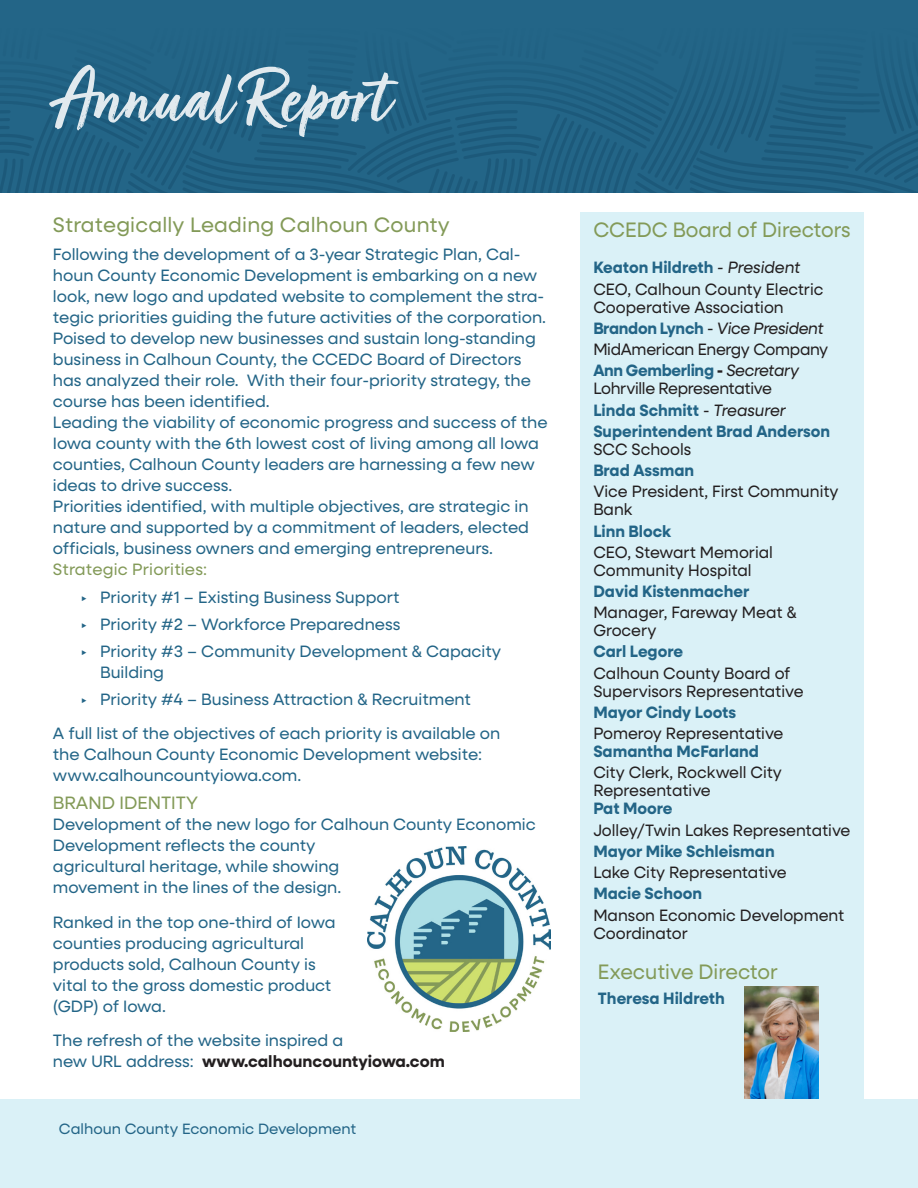
<style>
.page{position:relative;width:918px;height:1188px;background:#fff}
.page>*{position:absolute;margin:0;border:0;box-sizing:border-box;transform-origin:0 0}
.t1{font:83.85px "Turbinado Bold Pro";color:#fff}
.Subheading{font:21px "Neulis Sans";color:#839a58}
.t2{font:18px "Neulis Sans";color:#839a58}
.Paragraph{font:16.5px/21px "Neulis Sans";color:#236587}
.t3{font:16.5px/18px "Neulis Sans";color:#231f20}
.t4{font:700 16.5px/18px "Neulis Sans";color:#236587}
.t5{font:16.5px/18px "Neulis Sans";letter-spacing:-.02em;color:#231f20}
.t6{font:italic 16.5px "Neulis Sans";letter-spacing:-.02em;color:#231f20}
.Subheading-2{font:16.5px "Neulis Sans";letter-spacing:.01em;color:#839a58}
.t7{font:15px "Neulis Sans";color:#236587}
.s1{font-family:"Source Sans 3"}
.s2{font-weight:700;color:#231f20}
.s3{font-weight:400;font-style:italic;color:#231f20}
.s4{font-weight:700;font-style:normal;color:#236587}
.s5{font-style:normal}
.s6{font-weight:700;color:#236587}
.s7{font-weight:700}
.s8{font-style:italic}
.s9{font-weight:400;color:#231f20}
</style>
<div class="page">
<div style="left:580px;top:212px;width:284px;height:887px;background:#daf1f7"></div>
<div style="left:0;top:1099px;width:918px;height:89px;background:#daf1f7"></div>
<div style="left:0;top:0;width:918px;height:192px;background:#236587"></div>
<img style="left:368px;top:847px;width:182px;height:184px">
<img style="left:745px;top:987px;width:74px;height:111px">
<h1 class="t1" style="left:53px;top:53px;width:337px">Annual Report</h1>
<p class="Subheading" style="left:53px;top:210px;width:398px">Strategically Leading Calhoun County</p>
<p class="Paragraph" style="left:53px;top:243px;width:495px">Following the development of a 3-year Strategic Plan, Cal&shy;houn County Economic Development is embarking on a new look, new logo and updated website to complement the stra&shy;tegic priorities guiding the future activities of the corporation.</p>
<p class="Paragraph" style="left:53px;top:327px;width:485px">Poised to develop new businesses and sustain long-standing business in Calhoun County, the CCEDC Board of Directors has analyzed their role. With their four-priority strategy, the course has been identified.</p>
<p class="Paragraph" style="left:53px;top:411px;width:496px">Leading the viability of economic progress and success of the Iowa county with the 6th lowest cost of living among all Iowa counties, Calhoun County leaders are harnessing a few new ideas to drive success.</p>
<p class="Paragraph" style="left:53px;top:495px;width:478px;text-align:justify">Priorities identified, with multiple objectives, are strategic in nature and supported by a commitment of leaders, elected officials, business owners and emerging entrepreneurs.</p>
<p class="Subheading-2" style="left:53px;top:558px;width:156px">Strategic Priorities:</p>
<p class="Paragraph" style="left:82px;top:586px;width:319px"><span class="s1">‣</span> Priority #1 – Existing Business Support</p>
<p class="Paragraph" style="left:82px;top:613px;width:320px"><span class="s1">‣</span> Priority #2 – Workforce Preparedness</p>
<p class="Paragraph" style="left:100px;top:640px;width:403px;text-indent:-19px"><span class="s1">‣</span> Priority #3 – Community Development &amp; Capacity<br>Building</p>
<p class="Paragraph" style="left:82px;top:688px;width:391px"><span class="s1">‣</span> Priority #4 – Business Attraction &amp; Recruitment</p>
<p class="Paragraph" style="left:53px;top:722px;width:449px">A full list of the objectives of each priority is available on the Calhoun County Economic Development website: www.calhouncountyiowa.com.</p>
<p class="t2" style="left:53px;top:790px;width:147px">BRAND IDENTITY</p>
<p class="Paragraph" style="left:53px;top:813px;width:484px">Development of the new logo for Calhoun County Economic Development reflects the county<br>agricultural heritage, while showing<br>movement in the lines of the design.</p>
<p class="Paragraph" style="left:53px;top:911px;width:284px">Ranked in the top one-third of Iowa counties producing agricultural products sold, Calhoun County is vital to the gross domestic product (GDP) of Iowa.</p>
<p class="Paragraph" style="left:53px;top:1029px;width:393px">The refresh of the website inspired a<br>new URL address: <span class="s2">www.calhouncountyiowa.com</span></p>
<p class="t7" style="left:59px;top:1119px;width:299px">Calhoun County Economic Development</p>
<p class="Subheading" style="left:593px;top:215px;width:259px">CCEDC Board of Directors</p>
<p class="t4" style="left:593px;top:258px;width:209px">Keaton Hildreth <span class="s3">- President</span></p>
<p class="t3" style="left:593px;top:279px;width:232px">CEO, Calhoun County Electric<br>Cooperative Association</p>
<p class="t6" style="left:593px;top:316px;width:232px"><span class="s4">Brandon Lynch</span> <span class="s5">-</span> Vice President</p>
<p class="t5" style="left:593px;top:339px;width:236px">MidAmerican Energy Company</p>
<p class="t5" style="left:593px;top:361px;width:207px"><span class="s6">Ann Gemberling</span> <span class="s7">-</span> <span class="s8">Secretary<br></span>Lohrville Representative</p>
<p class="t4" style="left:593px;top:400px;width:194px">Linda Schmitt <span class="s9">-</span> <span class="s3">Treasurer</span></p>
<p class="t4" style="left:593px;top:421px;width:238px">Superintendent Brad Anderson<br><span class="s9">SCC Schools</span></p>
<p class="t4" style="left:593px;top:461px;width:102px">Brad Assman</p>
<p class="t3" style="left:593px;top:482px;width:247px">Vice President, First Community<br>Bank</p>
<p class="t4" style="left:593px;top:521px;width:79px">Linn Block</p>
<p class="t3" style="left:593px;top:542px;width:181px">CEO, Stewart Memorial<br>Community Hospital</p>
<p class="t4" style="left:593px;top:582px;width:158px">David Kistenmacher</p>
<p class="t3" style="left:593px;top:603px;width:205px">Manager, Fareway Meat &amp;<br>Grocery</p>
<p class="t4" style="left:593px;top:642px;width:91px">Carl Legore</p>
<p class="t3" style="left:593px;top:663px;width:212px">Calhoun County Board of<br>Supervisors Representative</p>
<p class="t4" style="left:593px;top:702px;width:144px">Mayor Cindy Loots</p>
<p class="t3" style="left:593px;top:724px;width:192px">Pomeroy Representative<br><span class="s6">Samantha McFarland</span></p>
<p class="t3" style="left:593px;top:763px;width:190px">City Clerk, Rockwell City<br>Representative<br><span class="s6">Pat Moore</span></p>
<p class="t3" style="left:593px;top:820px;width:259px">Jolley/Twin Lakes Representative</p>
<p class="t4" style="left:593px;top:841px;width:183px">Mayor Mike Schleisman</p>
<p class="t3" style="left:593px;top:863px;width:195px">Lake City Representative</p>
<p class="t4" style="left:593px;top:884px;width:110px">Macie Schoon</p>
<p class="t3" style="left:593px;top:905px;width:253px">Manson Economic Development<br>Coordinator</p>
<p class="Subheading" style="left:598px;top:957px;width:181px">Executive Director</p>
<p class="t4" style="left:598px;top:988px;width:128px">Theresa Hildreth</p>
</div>
